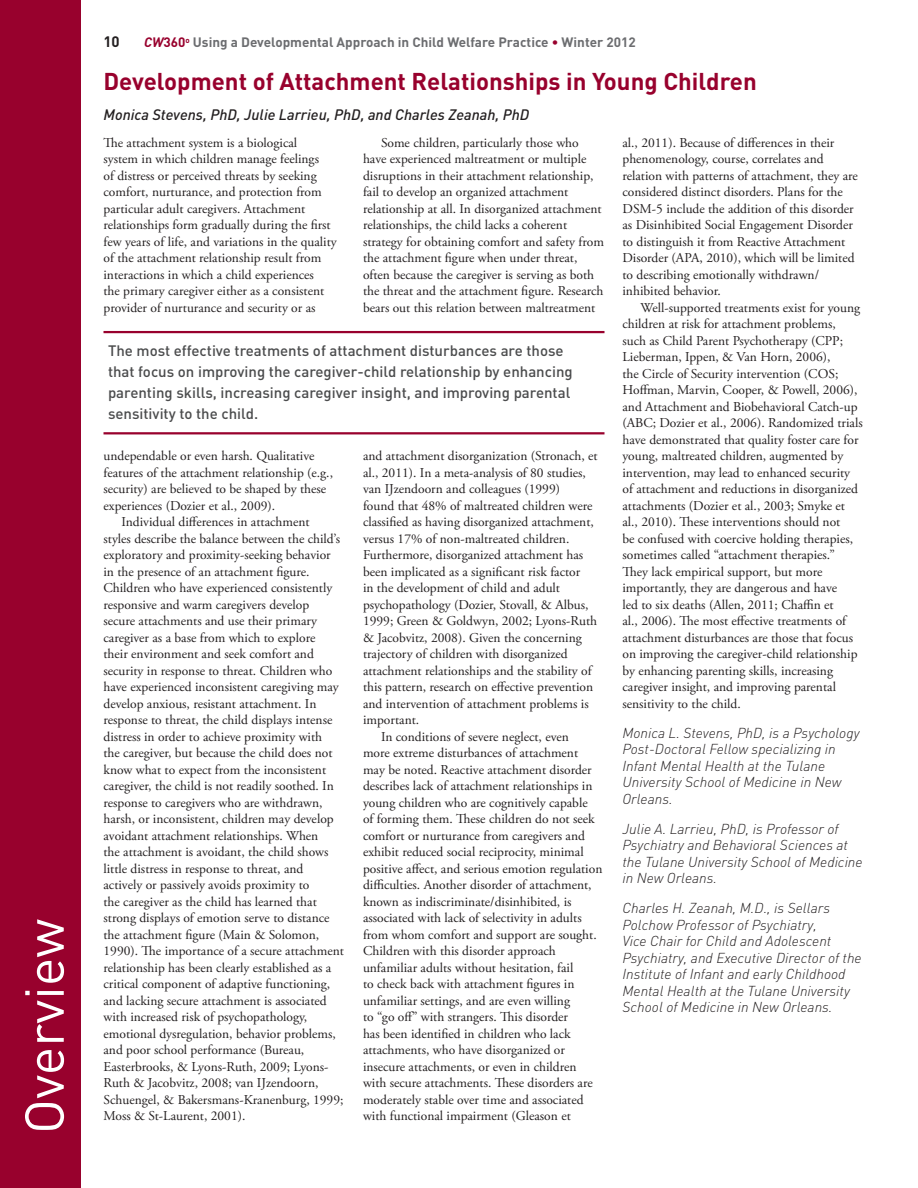
<style>
.page{position:relative;width:918px;height:1188px;background:#fff}
.page>*{position:absolute;margin:0;border:0;box-sizing:border-box;transform-origin:0 0}
.t1{font:54px "DINOT";color:#fff}
.t2{font:700 24px "DINOT";color:#98012d}
.pull_quote{font:500 15px/21px "DINOT";color:#4b4c4d}
.author{font:italic 500 15px "DINOT";color:#231f20}
.t3{font:700 15px "DINOT";color:#231f20}
.author_credit{font:italic 300 14.25px/16.5px "DINOT";color:#231f20}
.Body_text{font:13.5px/16.5px "Adobe Garamond Pro";color:#231f20}
.body_text_no_indent{font:13.5px/16.5px "Adobe Garamond Pro";color:#231f20}
.t4{font:700 13.5px "DINOT";color:#6c6d70}
.s1{font-style:italic;color:#98012d}
.s2{color:#98012d}
</style>
<div class="page">
<div style="left:0;top:0;width:81px;height:1188px;background:#98012d"></div>
<hr style="left:104px;top:331px;width:500px;height:2px;background:#98012d">
<hr style="left:104px;top:432px;width:500px;height:2px;background:#98012d">
<h1 class="t1" style="left:8px;top:1134px;width:217px;rotate:-90deg">Overview</h1>
<p class="t3" style="left:104px;top:32px;width:18px">10</p>
<p class="t4" style="left:144px;top:33px;width:493px"><span class="s1">CW</span><span class="s2">360</span><sup>o</sup> Using a Developmental Approach in Child Welfare Practice <span class="s2">•</span> Winter 2012</p>
<h1 class="t2" style="left:104px;top:65px;width:655px">Development of Attachment Relationships in Young Children</h1>
<p class="author" style="left:104px;top:105px;width:427px">Monica Stevens, PhD, Julie Larrieu, PhD, and Charles Zeanah, PhD</p>
<p class="body_text_no_indent" style="left:104px;top:135px;width:235px">The attachment system is a biological<br>system in which children manage feelings<br>of distress or perceived threats by seeking comfort, nurturance, and protection from particular adult caregivers. Attachment relationships form gradually during the first few years of life, and variations in the quality of the attachment relationship result from interactions in which a child experiences<br>the primary caregiver either as a consistent provider of nurturance and security or as</p>
<p class="Body_text" style="left:363px;top:135px;width:242px;text-indent:18px">Some children, particularly those who have experienced maltreatment or multiple disruptions in their attachment relationship, fail to develop an organized attachment relationship at all. In disorganized attachment relationships, the child lacks a coherent strategy for obtaining comfort and safety from the attachment figure when under threat, often because the caregiver is serving as both the threat and the attachment figure. Research bears out this relation between maltreatment</p>
<p class="pull_quote" style="left:108px;top:339px;width:466px">The most effective treatments of attachment disturbances are those that focus on improving the caregiver-child relationship by enhancing parenting skills, increasing caregiver insight, and improving parental sensitivity to the child.</p>
<p class="body_text_no_indent" style="left:104px;top:448px;width:231px">undependable or even harsh. Qualitative features of the attachment relationship (e.g., security) are believed to be shaped by these experiences (Dozier et al., 2009).</p>
<p class="Body_text" style="left:104px;top:514px;width:242px;text-indent:18px">Individual differences in attachment<br>styles describe the balance between the child’s exploratory and proximity-seeking behavior in the presence of an attachment figure.<br>Children who have experienced consistently responsive and warm caregivers develop secure attachments and use their primary caregiver as a base from which to explore<br>their environment and seek comfort and security in response to threat. Children who have experienced inconsistent caregiving may develop anxious, resistant attachment. In response to threat, the child displays intense distress in order to achieve proximity with<br>the caregiver, but because the child does not know what to expect from the inconsistent caregiver, the child is not readily soothed. In response to caregivers who are withdrawn, harsh, or inconsistent, children may develop avoidant attachment relationships. When<br>the attachment is avoidant, the child shows little distress in response to threat, and actively or passively avoids proximity to<br>the caregiver as the child has learned that strong displays of emotion serve to distance the attachment figure (Main &amp; Solomon, 1990). The importance of a secure attachment relationship has been clearly established as a critical component of adaptive functioning, and lacking secure attachment is associated with increased risk of psychopathology, emotional dysregulation, behavior problems, and poor school performance (Bureau, Easterbrooks, &amp; Lyons-Ruth, 2009; Lyons-Ruth &amp; Jacobvitz, 2008; van IJzendoorn, Schuengel, &amp; Bakersmans-Kranenburg, 1999; Moss &amp; St-Laurent, 2001).</p>
<p class="Body_text" style="left:363px;top:448px;width:236px">and attachment disorganization (Stronach, et al., 2011). In a meta-analysis of 80 studies, van IJzendoorn and colleagues (1999)<br>found that 48% of maltreated children were classified as having disorganized attachment, versus 17% of non-maltreated children.<br>Furthermore, disorganized attachment has been implicated as a significant risk factor<br>in the development of child and adult psychopathology (Dozier, Stovall, &amp; Albus, 1999; Green &amp; Goldwyn, 2002; Lyons-Ruth &amp; Jacobvitz, 2008). Given the concerning trajectory of children with disorganized attachment relationships and the stability of this pattern, research on effective prevention and intervention of attachment problems is important.</p>
<p class="Body_text" style="left:363px;top:729px;width:241px;text-indent:18px">In conditions of severe neglect, even<br>more extreme disturbances of attachment may be noted. Reactive attachment disorder describes lack of attachment relationships in young children who are cognitively capable<br>of forming them. These children do not seek comfort or nurturance from caregivers and exhibit reduced social reciprocity, minimal positive affect, and serious emotion regulation difficulties. Another disorder of attachment, known as indiscriminate/disinhibited, is associated with lack of selectivity in adults from whom comfort and support are sought.<br>Children with this disorder approach unfamiliar adults without hesitation, fail<br>to check back with attachment figures in unfamiliar settings, and are even willing<br>to “go off” with strangers. This disorder<br>has been identified in children who lack attachments, who have disorganized or insecure attachments, or even in children with secure attachments. These disorders are moderately stable over time and associated with functional impairment (Gleason et</p>
<p class="Body_text" style="left:622px;top:135px;width:237px">al., 2011). Because of differences in their phenomenology, course, correlates and relation with patterns of attachment, they are considered distinct disorders. Plans for the DSM-5 include the addition of this disorder as Disinhibited Social Engagement Disorder to distinguish it from Reactive Attachment Disorder (APA, 2010), which will be limited to describing emotionally withdrawn/ inhibited behavior.</p>
<p class="Body_text" style="left:622px;top:300px;width:242px;text-indent:18px">Well-supported treatments exist for young children at risk for attachment problems, such as Child Parent Psychotherapy (CPP; Lieberman, Ippen, &amp; Van Horn, 2006),<br>the Circle of Security intervention (COS; Hoffman, Marvin, Cooper, &amp; Powell, 2006), and Attachment and Biobehavioral Catch-up (ABC; Dozier et al., 2006). Randomized trials have demonstrated that quality foster care for young, maltreated children, augmented by intervention, may lead to enhanced security of attachment and reductions in disorganized attachments (Dozier et al., 2003; Smyke et al., 2010). These interventions should not<br>be confused with coercive holding therapies, sometimes called “attachment therapies.” They lack empirical support, but more importantly, they are dangerous and have<br>led to six deaths (Allen, 2011; Chaffin et<br>al., 2006). The most effective treatments of attachment disturbances are those that focus on improving the caregiver-child relationship by enhancing parenting skills, increasing caregiver insight, and improving parental sensitivity to the child.</p>
<p class="author_credit" style="left:622px;top:724px;width:239px">Monica L. Stevens, PhD, is a Psychology<br>Post-Doctoral Fellow specializing in<br>Infant Mental Health at the Tulane<br>University School of Medicine in New<br>Orleans.</p>
<p class="author_credit" style="left:622px;top:820px;width:242px">Julie A. Larrieu, PhD, is Professor of Psychiatry and Behavioral Sciences at the Tulane University School of Medicine in New Orleans.</p>
<p class="author_credit" style="left:622px;top:899px;width:241px">Charles H. Zeanah, M.D., is Sellars Polchow Professor of Psychiatry,<br>Vice Chair for Child and Adolescent Psychiatry, and Executive Director of the Institute of Infant and early Childhood Mental Health at the Tulane University School of Medicine in New Orleans.</p>
</div>
